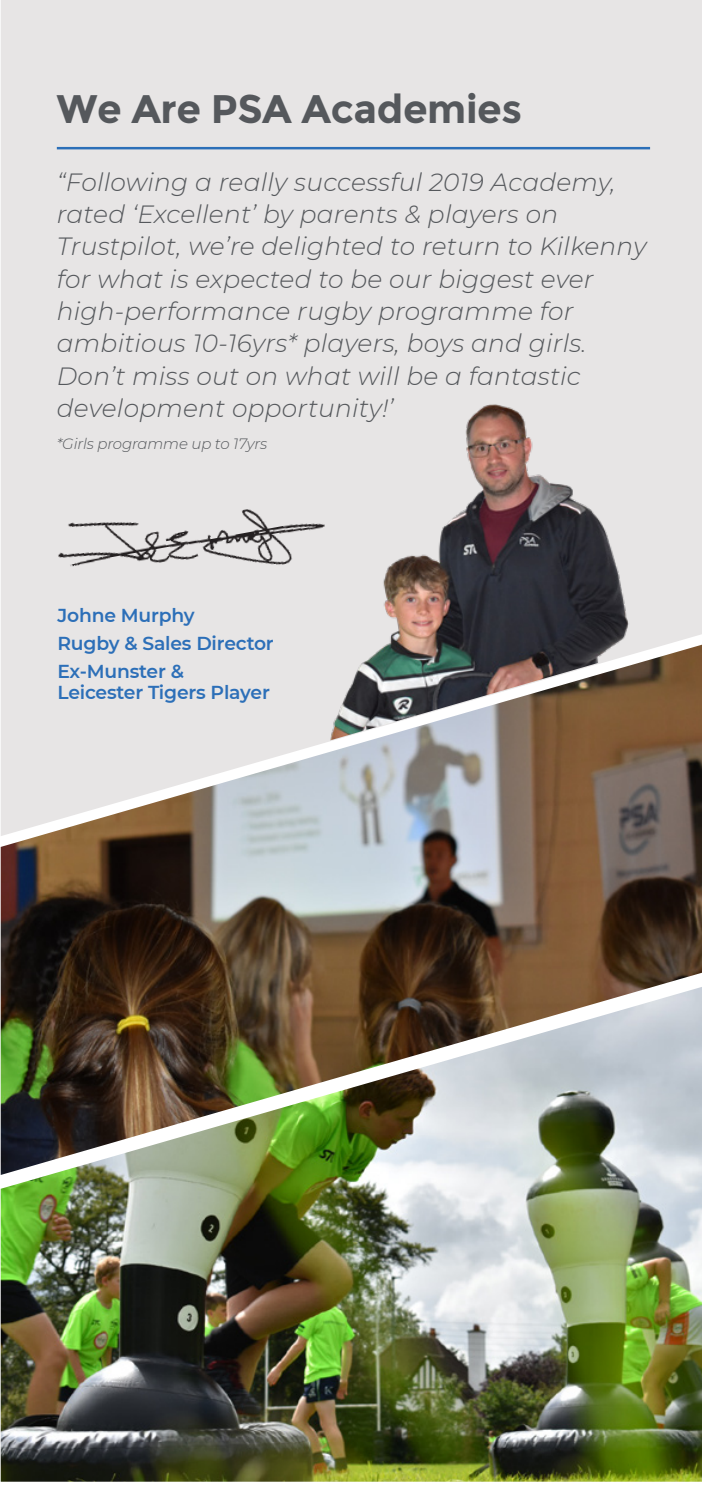
<style>
.page{position:relative;width:702px;height:1489px;background:#fff}
.page>*{position:absolute;margin:0;border:0;box-sizing:border-box;transform-origin:0 0}
.t1{font:700 39.75px "Montserrat";letter-spacing:-.01em;color:#55585c}
.t2{font:italic 300 25px/32.2px "Montserrat";letter-spacing:.01em;color:#55585c}
.t3{font:600 18.75px/28px "Montserrat";letter-spacing:-.01em;color:#2c6fb8}
.t4{font:italic 300 15px "Montserrat";letter-spacing:-.01em;color:#55585c}
</style>
<div class="page">
<img style="left:1px;top:1174px;width:701px;height:307px">
<div style="left:1px;top:0;width:701px;height:644px;background:#e7e5e5"></div>
<img style="left:1px;top:644px;width:701px;height:530px">
<hr style="left:57px;top:147px;width:593px;height:2px;background:#2c6fb8">
<img style="left:30px;top:455px;width:272px;height:168px">
<img style="left:302px;top:358px;width:400px;height:390px">
<p class="t1" style="left:57px;top:85px;width:467px">We Are PSA Academies</p>
<p class="t2" style="left:57px;top:165px;width:591px">“Following a really successful 2019 Academy, rated ‘Excellent’ by parents &amp; players on Trustpilot, we’re delighted to return to Kilkenny for what is expected to be our biggest ever high-performance rugby programme for ambitious 10-16yrs* players, boys and girls.<br>Don’t miss out on what will be a fantastic development opportunity!’</p>
<p class="t4" style="left:57px;top:434px;width:212px">*Girls programme up to 17yrs</p>
<p class="t3" style="left:57px;top:600px;width:218px">Johne Murphy<br>Rugby &amp; Sales Director<br>Ex-Munster &amp;</p>
<p class="t3" style="left:57px;top:677px;width:214px">Leicester Tigers Player</p>
</div>
